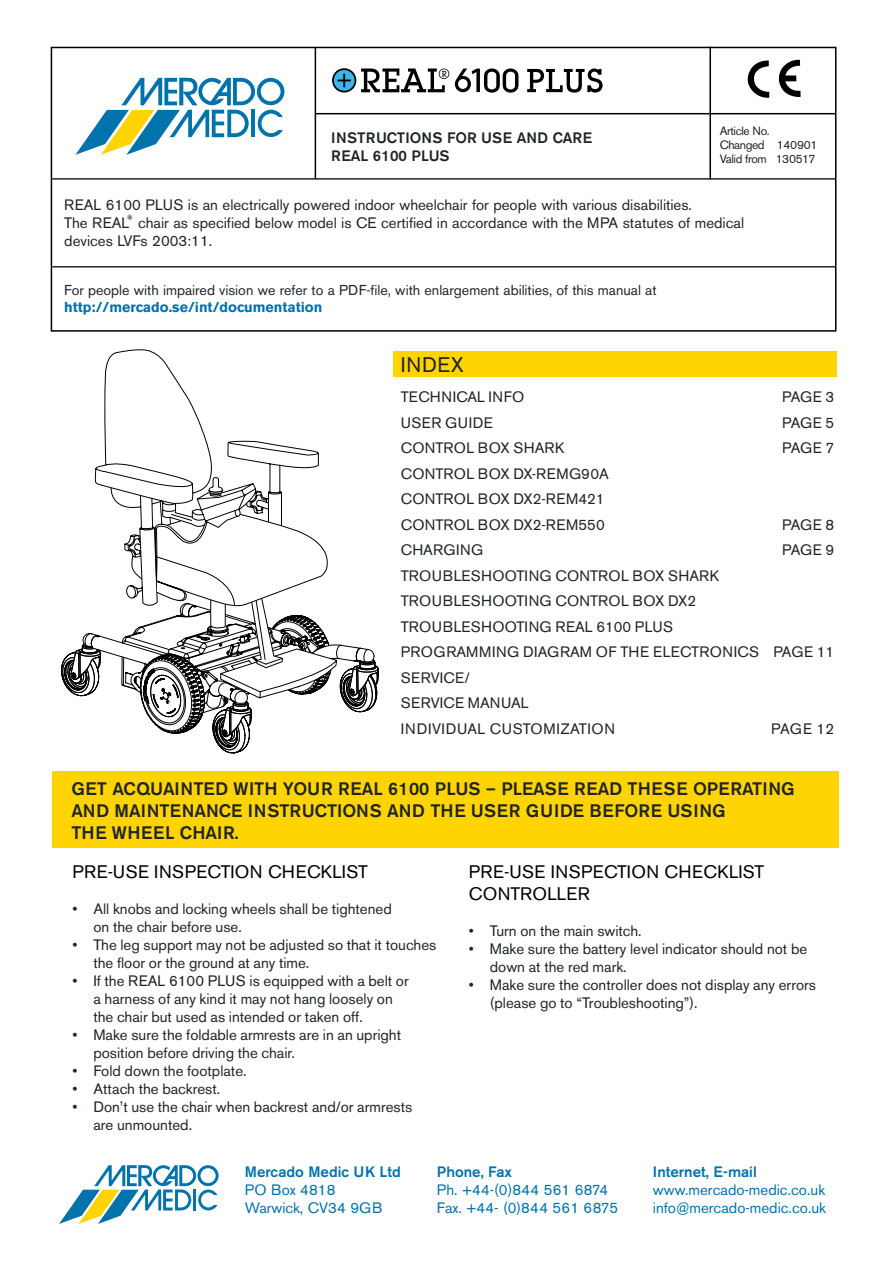
<style>
.page{position:relative;width:893px;height:1263px;background:#fff}
.page>*{position:absolute;margin:0;border:0;box-sizing:border-box;transform-origin:0 0}
.t1{font:21px "Akzidenz Grotesk BE";letter-spacing:.03em;color:#1e2427}
.t2{font:500 18px/21.6px "Akzidenz Grotesk BE";color:#1e2427}
.t3{font:18px/21.6px "Akzidenz Grotesk BE";letter-spacing:.02em;color:#000}
.t4{font:15px/18px "Akzidenz Grotesk BE";color:#1e2427}
.t5{font:15px/25.5px "Akzidenz Grotesk BE";letter-spacing:.02em;color:#1e2427}
.t6{font:15px "Akzidenz Grotesk BE";color:#0072ac}
.t7{font:500 15px "Akzidenz Grotesk BE";color:#0072ac}
.t8{font:500 15px/18px "Akzidenz Grotesk BE";color:#1e2427}
.t9{font:15px "Akzidenz Grotesk BE";letter-spacing:.02em;color:#0072ac}
.t10{font:15px "Akzidenz Grotesk BE";letter-spacing:.04em;color:#1e2427}
.t11{font:14.25px "Akzidenz Grotesk BE";color:#1e2427}
.t12{font:700 14.25px "Akzidenz Grotesk BE";color:#0072ac}
.t13{font:12px/14.4px "Akzidenz Grotesk BE";letter-spacing:-.035em;color:#1e2427}
.t14{font:500 7.5px "Akzidenz Grotesk BE";color:#1e2427}
</style>
<div class="page">
<div style="left:51px;top:47px;width:785px;height:285px;border:2px solid #000"></div>
<hr style="left:315px;top:47px;width:1px;height:132px;background:#000">
<hr style="left:315px;top:113px;width:520px;height:1px;background:#000">
<svg style="left:75px;top:78px;width:209px;height:77px"></svg>
<svg style="left:527px;top:68px;width:76px;height:25px"></svg>
<svg style="left:332px;top:68px;width:117px;height:25px"></svg>
<svg style="left:455px;top:68px;width:63px;height:25px"></svg>
<svg style="left:778px;top:59px;width:23px;height:38px"></svg>
<svg style="left:747px;top:60px;width:22px;height:38px"></svg>
<hr style="left:709px;top:47px;width:2px;height:132px;background:#000">
<svg style="left:61px;top:349px;width:317px;height:405px"></svg>
<div style="left:52px;top:771px;width:786px;height:77px;background:#ffd400"></div>
<div style="left:393px;top:351px;width:443px;height:26px;background:#ffd400"></div>
<hr style="left:52px;top:178px;width:783px;height:2px;background:#1e2427">
<hr style="left:52px;top:266px;width:783px;height:2px;background:#1e2427">
<svg style="left:59px;top:1165px;width:160px;height:59px"></svg>
<p class="t8" style="left:331px;top:129px;width:263px">INSTRUCTIONS FOR USE AND CARE<br>REAL 6100 PLUS</p>
<p class="t13" style="left:720px;top:123px;width:99px">Article No.<br>Changed 140901<br>Valid from 130517</p>
<p class="t4" style="left:64px;top:196px;width:681px">REAL 6100 PLUS is an electrically powered indoor wheelchair for people with various disabilities.<br>The REAL chair as specified below model is CE certified in accordance with the MPA statutes of medical devices LVFs 2003:11.</p>
<p class="t14" style="left:127px;top:213px;width:8px">®</p>
<p class="t11" style="left:64px;top:281px;width:594px">For people with impaired vision we refer to a PDF-file, with enlargement abilities, of this manual at</p>
<p class="t12" style="left:64px;top:299px;width:260px">http://mercado.se/int/documentation</p>
<h1 class="t1" style="left:401px;top:352px;width:64px">INDEX</h1>
<p class="t5" style="left:401px;top:384px;width:125px">TECHNICAL INFO</p>
<p class="t4" style="left:782px;top:388px;width:54px">PAGE 3</p>
<p class="t10" style="left:401px;top:414px;width:94px">USER GUIDE</p>
<p class="t4" style="left:782px;top:414px;width:54px">PAGE 5</p>
<p class="t5" style="left:401px;top:435px;width:165px">CONTROL BOX SHARK</p>
<p class="t4" style="left:782px;top:439px;width:54px">PAGE 7</p>
<p class="t5" style="left:401px;top:461px;width:209px">CONTROL BOX DX-REMG90A<br>CONTROL BOX DX2-REM421<br>CONTROL BOX DX2-REM550</p>
<p class="t4" style="left:782px;top:516px;width:54px">PAGE 8</p>
<p class="t5" style="left:401px;top:537px;width:84px">CHARGING</p>
<p class="t4" style="left:782px;top:541px;width:54px">PAGE 9</p>
<p class="t5" style="left:401px;top:563px;width:435px">TROUBLESHOOTING CONTROL BOX SHARK<br>TROUBLESHOOTING CONTROL BOX DX2<br>TROUBLESHOOTING REAL 6100 PLUS<br>PROGRAMMING DIAGRAM OF THE ELECTRONICS PAGE 11<br>SERVICE/<br>SERVICE MANUAL<br>INDIVIDUAL CUSTOMIZATION</p>
<p class="t4" style="left:771px;top:720px;width:65px">PAGE 12</p>
<p class="t2" style="left:71px;top:778px;width:725px">GET ACQUAINTED WITH YOUR REAL 6100 PLUS – PLEASE READ THESE OPERATING<br>AND MAINTENANCE INSTRUCTIONS AND THE USER GUIDE BEFORE USING<br>THE WHEEL CHAIR.</p>
<p class="t3" style="left:72px;top:861px;width:297px">PRE-USE INSPECTION CHECKLIST</p>
<p class="t4" style="left:93px;top:900px;width:300px;text-indent:-21px">• All knobs and locking wheels shall be tightened on the chair before use.</p>
<p class="t4" style="left:93px;top:936px;width:344px;text-indent:-21px">• The leg support may not be adjusted so that it touches the floor or the ground at any time.</p>
<p class="t4" style="left:93px;top:972px;width:317px;text-indent:-21px">• If the REAL 6100 PLUS is equipped with a belt or a harness of any kind it may not hang loosely on the chair but used as intended or taken off.</p>
<p class="t4" style="left:93px;top:1026px;width:309px;text-indent:-21px">• Make sure the foldable armrests are in an upright position before driving the chair.</p>
<p class="t4" style="left:72px;top:1062px;width:176px">• Fold down the footplate.</p>
<p class="t4" style="left:72px;top:1080px;width:149px">• Attach the backrest.</p>
<p class="t4" style="left:93px;top:1098px;width:320px;text-indent:-21px">• Don’t use the chair when backrest and/or armrests are unmounted.</p>
<p class="t3" style="left:469px;top:861px;width:297px">PRE-USE INSPECTION CHECKLIST<br>CONTROLLER</p>
<p class="t4" style="left:469px;top:922px;width:174px">• Turn on the main switch.</p>
<p class="t4" style="left:490px;top:940px;width:319px;text-indent:-21px">• Make sure the battery level indicator should not be down at the red mark.</p>
<p class="t4" style="left:490px;top:976px;width:328px;text-indent:-21px">• Make sure the controller does not display any errors (please go to “Troubleshooting”).</p>
<p class="t7" style="left:245px;top:1163px;width:157px">Mercado Medic UK Ltd</p>
<p class="t7" style="left:437px;top:1163px;width:77px">Phone, Fax</p>
<p class="t7" style="left:653px;top:1163px;width:105px">Internet, E-mail</p>
<p class="t6" style="left:245px;top:1181px;width:92px">PO Box 4818</p>
<p class="t9" style="left:437px;top:1181px;width:173px">Ph. +44-(0)844 561 6874</p>
<p class="t6" style="left:653px;top:1181px;width:174px">www.mercado-medic.co.uk</p>
<p class="t6" style="left:245px;top:1199px;width:139px">Warwick, CV34 9GB</p>
<p class="t6" style="left:437px;top:1199px;width:183px">Fax. +44- (0)844 561 6875</p>
<p class="t6" style="left:653px;top:1199px;width:175px">info@mercado-medic.co.uk</p>
</div>
